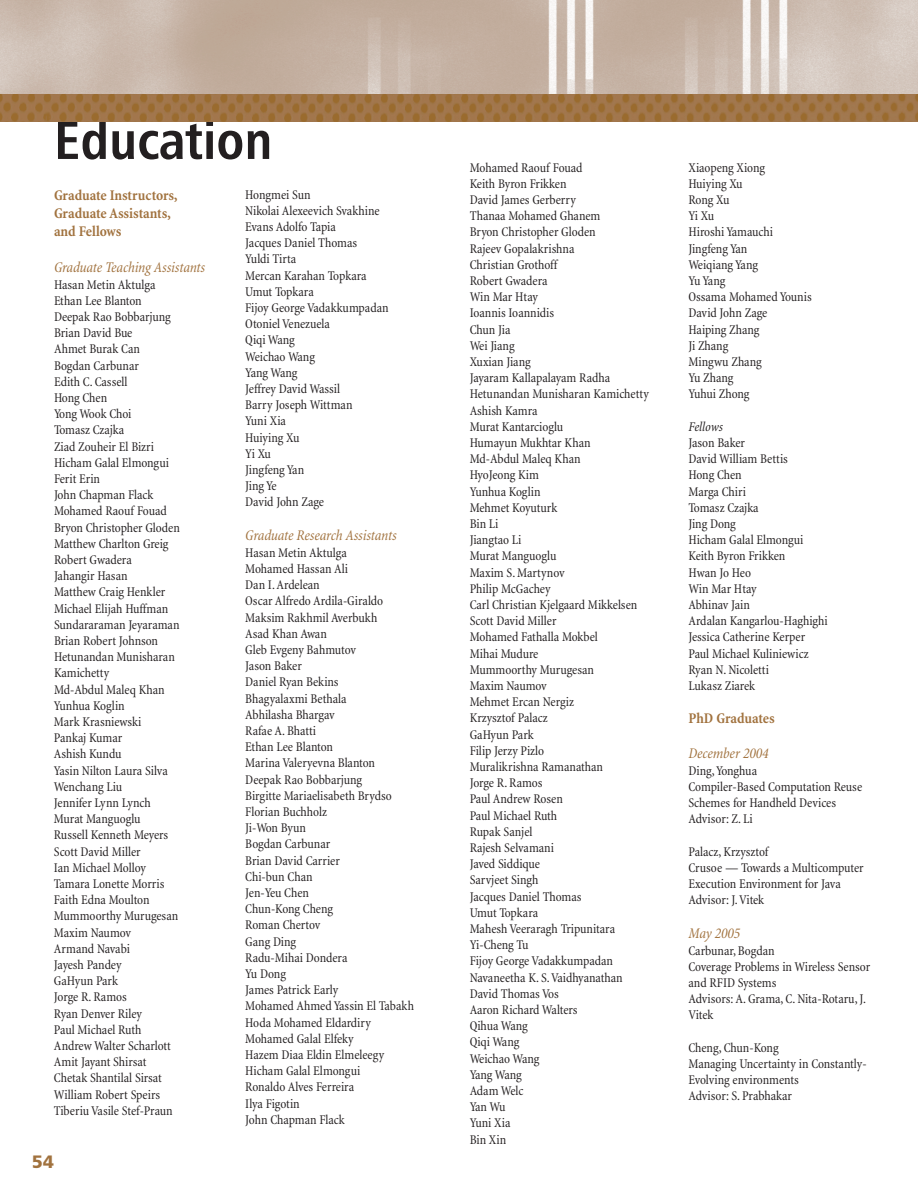
<style>
.page{position:relative;width:918px;height:1188px;background:#fff}
.page>*{position:absolute;margin:0;border:0;box-sizing:border-box;transform-origin:0 0}
.t1{font:54px "Humanist 777 BT Bold Condensed B";color:#231f20}
.t2{font:18px "Humanist 777 BT Black B";color:#a1723e}
.t3{font:italic condensed 15px "Minion";letter-spacing:-.01em;color:#a1723e}
.t4{font:700 condensed 15px/18px "Minion";letter-spacing:-.005em;color:#a1723e}
.t5{font:condensed 13.5px/16.2px "Minion";letter-spacing:-.005em;color:#231f20}
.t6{font:italic condensed 13.5px "Minion";letter-spacing:-.005em;color:#231f20}
</style>
<div class="page">
<img style="left:0;top:0;width:918px;height:94px">
<img style="left:0;top:94px;width:918px;height:28px">
<h1 class="t1" style="left:54px;top:119px;width:220px">Education</h1>
<p class="t5" style="left:245px;top:187px;width:145px">Hongmei Sun<br>Nikolai Alexeevich Svakhine<br>Evans Adolfo Tapia<br>Jacques Daniel Thomas<br>Yuldi Tirta<br>Mercan Karahan Topkara<br>Umut Topkara<br>Fijoy George Vadakkumpadan<br>Otoniel Venezuela<br>Qiqi Wang<br>Weichao Wang<br>Yang Wang<br>Jeffrey David Wassil<br>Barry Joseph Wittman<br>Yuni Xia<br>Huiying Xu<br>Yi Xu<br>Jingfeng Yan<br>Jing Ye<br>David John Zage</p>
<p class="t3" style="left:245px;top:529px;width:153px">Graduate Research Assistants</p>
<p class="t5" style="left:245px;top:546px;width:170px">Hasan Metin Aktulga<br>Mohamed Hassan Ali<br>Dan I. Ardelean<br>Oscar Alfredo Ardila-Giraldo<br>Maksim Rakhmil Averbukh<br>Asad Khan Awan<br>Gleb Evgeny Bahmutov<br>Jason Baker<br>Daniel Ryan Bekins<br>Bhagyalaxmi Bethala<br>Abhilasha Bhargav<br>Rafae A. Bhatti<br>Ethan Lee Blanton<br>Marina Valeryevna Blanton<br>Deepak Rao Bobbarjung<br>Birgitte Mariaelisabeth Brydso<br>Florian Buchholz<br>Ji-Won Byun<br>Bogdan Carbunar<br>Brian David Carrier<br>Chi-bun Chan<br>Jen-Yeu Chen<br>Chun-Kong Cheng<br>Roman Chertov<br>Gang Ding<br>Radu-Mihai Dondera<br>Yu Dong<br>James Patrick Early<br>Mohamed Ahmed Yassin El Tabakh<br>Hoda Mohamed Eldardiry<br>Mohamed Galal Elfeky<br>Hazem Diaa Eldin Elmeleegy<br>Hicham Galal Elmongui<br>Ronaldo Alves Ferreira<br>Ilya Figotin<br>John Chapman Flack</p>
<p class="t4" style="left:54px;top:187px;width:125px">Graduate Instructors,<br>Graduate Assistants, and Fellows</p>
<p class="t3" style="left:54px;top:261px;width:153px">Graduate Teaching Assistants</p>
<p class="t5" style="left:54px;top:277px;width:127px">Hasan Metin Aktulga<br>Ethan Lee Blanton<br>Deepak Rao Bobbarjung<br>Brian David Bue<br>Ahmet Burak Can<br>Bogdan Carbunar<br>Edith C. Cassell<br>Hong Chen<br>Yong Wook Choi<br>Tomasz Czajka<br>Ziad Zouheir El Bizri<br>Hicham Galal Elmongui<br>Ferit Erin<br>John Chapman Flack<br>Mohamed Raouf Fouad<br>Bryon Christopher Gloden<br>Matthew Charlton Greig<br>Robert Gwadera<br>Jahangir Hasan<br>Matthew Craig Henkler<br>Michael Elijah Huffman<br>Sundararaman Jeyaraman<br>Brian Robert Johnson<br>Hetunandan Munisharan<br>Kamichetty<br>Md-Abdul Maleq Khan<br>Yunhua Koglin<br>Mark Krasniewski<br>Pankaj Kumar<br>Ashish Kundu<br>Yasin Nilton Laura Silva<br>Wenchang Liu<br>Jennifer Lynn Lynch<br>Murat Manguoglu<br>Russell Kenneth Meyers<br>Scott David Miller<br>Ian Michael Molloy<br>Tamara Lonette Morris<br>Faith Edna Moulton<br>Mummoorthy Murugesan<br>Maxim Naumov<br>Armand Navabi<br>Jayesh Pandey<br>GaHyun Park<br>Jorge R. Ramos<br>Ryan Denver Riley<br>Paul Michael Ruth<br>Andrew Walter Scharlott<br>Amit Jayant Shirsat<br>Chetak Shantilal Sirsat<br>William Robert Speirs<br>Tiberiu Vasile Stef-Praun</p>
<h2 class="t2" style="left:32px;top:1154px;width:24px">54</h2>
<p class="t5" style="left:470px;top:160px;width:181px">Mohamed Raouf Fouad<br>Keith Byron Frikken<br>David James Gerberry<br>Thanaa Mohamed Ghanem<br>Bryon Christopher Gloden<br>Rajeev Gopalakrishna<br>Christian Grothoff<br>Robert Gwadera<br>Win Mar Htay<br>Ioannis Ioannidis<br>Chun Jia<br>Wei Jiang<br>Xuxian Jiang<br>Jayaram Kallapalayam Radha<br>Hetunandan Munisharan Kamichetty<br>Ashish Kamra<br>Murat Kantarcioglu<br>Humayun Mukhtar Khan<br>Md-Abdul Maleq Khan<br>HyoJeong Kim<br>Yunhua Koglin<br>Mehmet Koyuturk<br>Bin Li<br>Jiangtao Li<br>Murat Manguoglu<br>Maxim S. Martynov<br>Philip McGachey<br>Carl Christian Kjelgaard Mikkelsen<br>Scott David Miller<br>Mohamed Fathalla Mokbel<br>Mihai Mudure<br>Mummoorthy Murugesan<br>Maxim Naumov<br>Mehmet Ercan Nergiz<br>Krzysztof Palacz<br>GaHyun Park<br>Filip Jerzy Pizlo<br>Muralikrishna Ramanathan<br>Jorge R. Ramos<br>Paul Andrew Rosen<br>Paul Michael Ruth<br>Rupak Sanjel<br>Rajesh Selvamani<br>Javed Siddique<br>Sarvjeet Singh<br>Jacques Daniel Thomas<br>Umut Topkara<br>Mahesh Veeraragh Tripunitara<br>Yi-Cheng Tu<br>Fijoy George Vadakkumpadan<br>Navaneetha K. S.Vaidhyanathan<br>David Thomas Vos<br>Aaron Richard Walters<br>Qihua Wang<br>Qiqi Wang<br>Weichao Wang<br>Yang Wang<br>Adam Welc<br>Yan Wu<br>Yuni Xia<br>Bin Xin</p>
<p class="t5" style="left:688px;top:160px;width:125px">Xiaopeng Xiong<br>Huiying Xu<br>Rong Xu<br>Yi Xu<br>Hiroshi Yamauchi<br>Jingfeng Yan<br>Weiqiang Yang<br>Yu Yang<br>Ossama Mohamed Younis<br>David John Zage<br>Haiping Zhang<br>Ji Zhang<br>Mingwu Zhang<br>Yu Zhang<br>Yuhui Zhong</p>
<p class="t6" style="left:688px;top:421px;width:36px">Fellows</p>
<p class="t5" style="left:688px;top:436px;width:141px">Jason Baker<br>David William Bettis<br>Hong Chen<br>Marga Chiri<br>Tomasz Czajka<br>Jing Dong<br>Hicham Galal Elmongui<br>Keith Byron Frikken<br>Hwan Jo Heo<br>Win Mar Htay<br>Abhinav Jain<br>Ardalan Kangarlou-Haghighi<br>Jessica Catherine Kerper<br>Paul Michael Kuliniewicz<br>Ryan N. Nicoletti<br>Lukasz Ziarek</p>
<p class="t4" style="left:688px;top:711px;width:88px">PhD Graduates</p>
<p class="t3" style="left:688px;top:747px;width:82px">December 2004</p>
<p class="t5" style="left:688px;top:763px;width:175px">Ding,Yonghua<br>Compiler-Based Computation Reuse<br>Schemes for Handheld Devices<br>Advisor: Z. Li</p>
<p class="t5" style="left:689px;top:844px;width:177px">Palacz, Krzysztof<br>Crusoe — Towards a Multicomputer<br>Execution Environment for Java<br>Advisor: J.Vitek</p>
<p class="t3" style="left:688px;top:927px;width:53px">May 2005</p>
<p class="t5" style="left:688px;top:943px;width:183px">Carbunar, Bogdan<br>Coverage Problems in Wireless Sensor and RFID Systems<br>Advisors: A. Grama, C. Nita-Rotaru, J.<br>Vitek</p>
<p class="t5" style="left:688px;top:1041px;width:180px">Cheng, Chun-Kong<br>Managing Uncertainty in Constantly-<br>Evolving environments<br>Advisor: S. Prabhakar</p>
</div>
